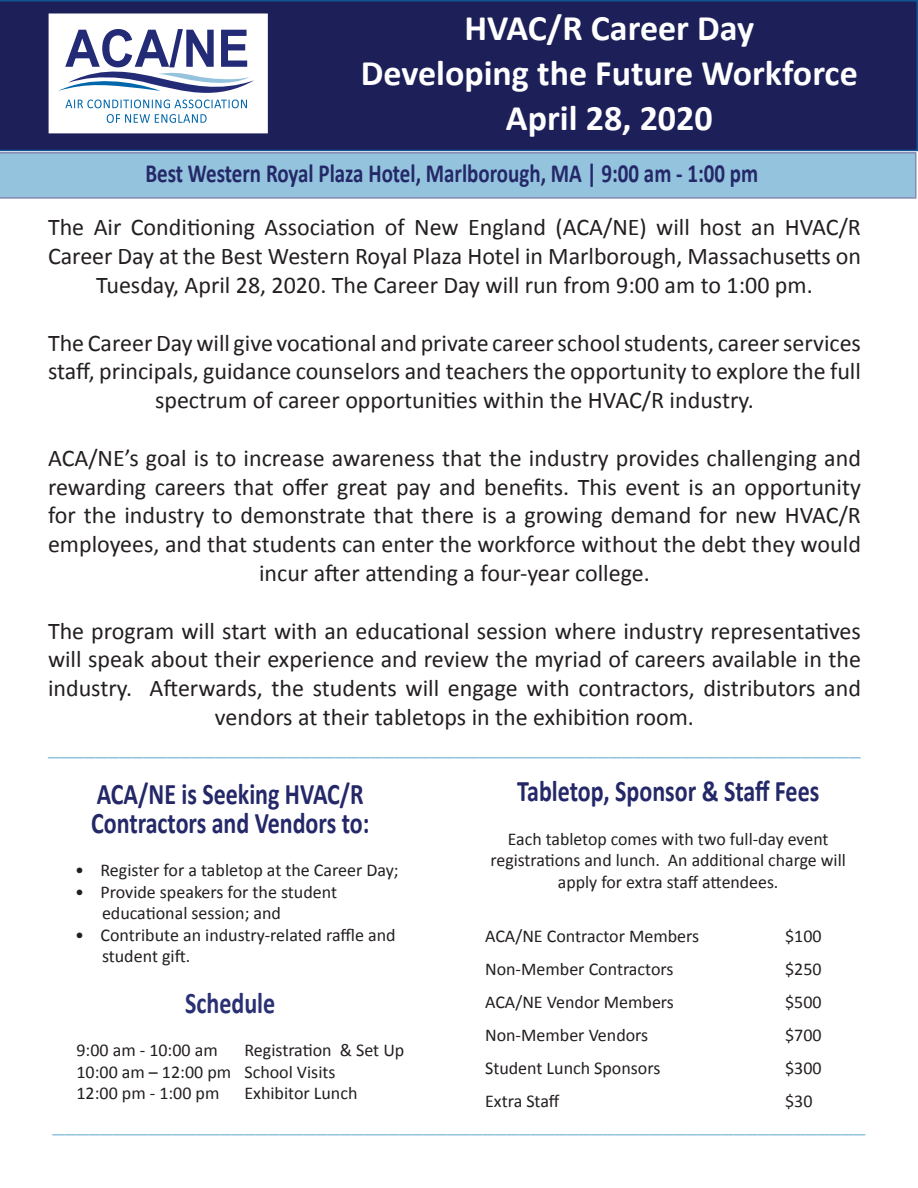
<style>
.page{position:relative;width:918px;height:1188px;background:#fff}
.page>*{position:absolute;margin:0;border:0;box-sizing:border-box;transform-origin:0 0}
.t1{font:700 36px "Calibri";color:#fff}
.t2{font:700 30px/28.8px "Calibri";color:#242868;scale:.8 1}
.t3{font:700 30px "Calibri";color:#293074;scale:.8 1}
.t4{font:700 26.25px "Calibri";color:#242868;scale:.8 1}
.t5{font:24px/28.8px "Calibri";color:#231f20;text-align:center}
.t6{font:24px "Calibri";color:#94c3dd}
.t7{font:18px/21.6px "Calibri";color:#231f20}
</style>
<div class="page">
<div style="left:0;top:0;width:918px;height:151px;background:#1d1f59"></div>
<div style="left:49px;top:14px;width:218px;height:119px;background:#fff"></div>
<svg style="left:58px;top:29px;width:196px;height:94px"></svg>
<div style="left:49px;top:13px;width:219px;height:120px;border:2px solid #fff"></div>
<svg style="left:0;top:152px;width:916px;height:47px;background:#93bfda"></svg>
<p class="t1" style="left:464px;top:5px;width:291px">HVAC/R Career Day</p>
<p class="t1" style="left:361px;top:50px;width:498px">Developing the Future Workforce</p>
<p class="t1" style="left:506px;top:95px;width:208px">April 28, 2020</p>
<p class="t4" style="left:145px;top:157px;width:767px">Best Western Royal Plaza Hotel, Marlborough, MA | 9:00 am - 1:00 pm</p>
<p class="t5" style="left:48px;top:213px;width:814px">The Air Conditioning Association of New England (ACA/NE) will host an HVAC/R<br>Career Day at the Best Western Royal Plaza Hotel in Marlborough, Massachusetts on<br>Tuesday, April 28, 2020. The Career Day will run from 9:00 am to 1:00 pm.</p>
<p class="t5" style="left:48px;top:328px;width:815px">The Career Day will give vocational and private career school students, career services staff, principals, guidance counselors and teachers the opportunity to explore the full spectrum of career opportunities within the HVAC/R industry.</p>
<p class="t5" style="left:48px;top:444px;width:814px">ACA/NE’s goal is to increase awareness that the industry provides challenging and rewarding careers that offer great pay and benefits. This event is an opportunity for the industry to demonstrate that there is a growing demand for new HVAC/R employees, and that students can enter the workforce without the debt they would incur after attending a four-year college.</p>
<p class="t5" style="left:48px;top:616px;width:815px">The program will start with an educational session where industry representatives will speak about their experience and review the myriad of careers available in the industry. Afterwards, the students will engage with contractors, distributors and vendors at their tabletops in the exhibition room.</p>
<p class="t6" style="left:48px;top:731px;width:814px">____________________________________________________________________</p>
<p class="t2" style="left:91px;top:780px;width:349px">ACA/NE is Seeking HVAC/R<br>Contractors and Vendors to:</p>
<p class="t7" style="left:75px;top:859px;width:325px">• Register for a tabletop at the Career Day;</p>
<p class="t7" style="left:102px;top:881px;width:237px;text-indent:-27px">• Provide speakers for the student educational session; and</p>
<p class="t7" style="left:102px;top:924px;width:295px;text-indent:-27px">• Contribute an industry-related raffle and student gift.</p>
<p class="t3" style="left:185px;top:984px;width:114px">Schedule</p>
<p class="t7" style="left:76px;top:1039px;width:143px">9:00 am - 10:00 am</p>
<p class="t7" style="left:244px;top:1039px;width:161px">Registration &amp; Set Up</p>
<p class="t7" style="left:76px;top:1061px;width:261px">10:00 am – 12:00 pm School Visits</p>
<p class="t7" style="left:76px;top:1082px;width:144px">12:00 pm - 1:00 pm</p>
<p class="t7" style="left:244px;top:1082px;width:114px">Exhibitor Lunch</p>
<p class="t2" style="left:517px;top:777px;width:379px">Tabletop, Sponsor &amp; Staff Fees</p>
<p class="t7" style="left:491px;top:828px;width:357px;text-align:center">Each tabletop comes with two full-day event registrations and lunch. An additional charge will apply for extra staff attendees.</p>
<p class="t7" style="left:485px;top:926px;width:216px">ACA/NE Contractor Members</p>
<p class="t7" style="left:785px;top:926px;width:38px">$100</p>
<p class="t7" style="left:485px;top:959px;width:190px">Non-Member Contractors</p>
<p class="t7" style="left:785px;top:959px;width:38px">$250</p>
<p class="t7" style="left:485px;top:992px;width:190px">ACA/NE Vendor Members</p>
<p class="t7" style="left:785px;top:992px;width:38px">$500</p>
<p class="t7" style="left:485px;top:1025px;width:165px">Non-Member Vendors</p>
<p class="t7" style="left:785px;top:1025px;width:38px">$700</p>
<p class="t7" style="left:485px;top:1058px;width:177px">Student Lunch Sponsors</p>
<p class="t7" style="left:785px;top:1058px;width:38px">$300</p>
<p class="t7" style="left:485px;top:1091px;width:76px">Extra Staff</p>
<p class="t7" style="left:785px;top:1091px;width:29px">$30</p>
<p class="t6" style="left:53px;top:1108px;width:814px">____________________________________________________________________</p>
</div>
